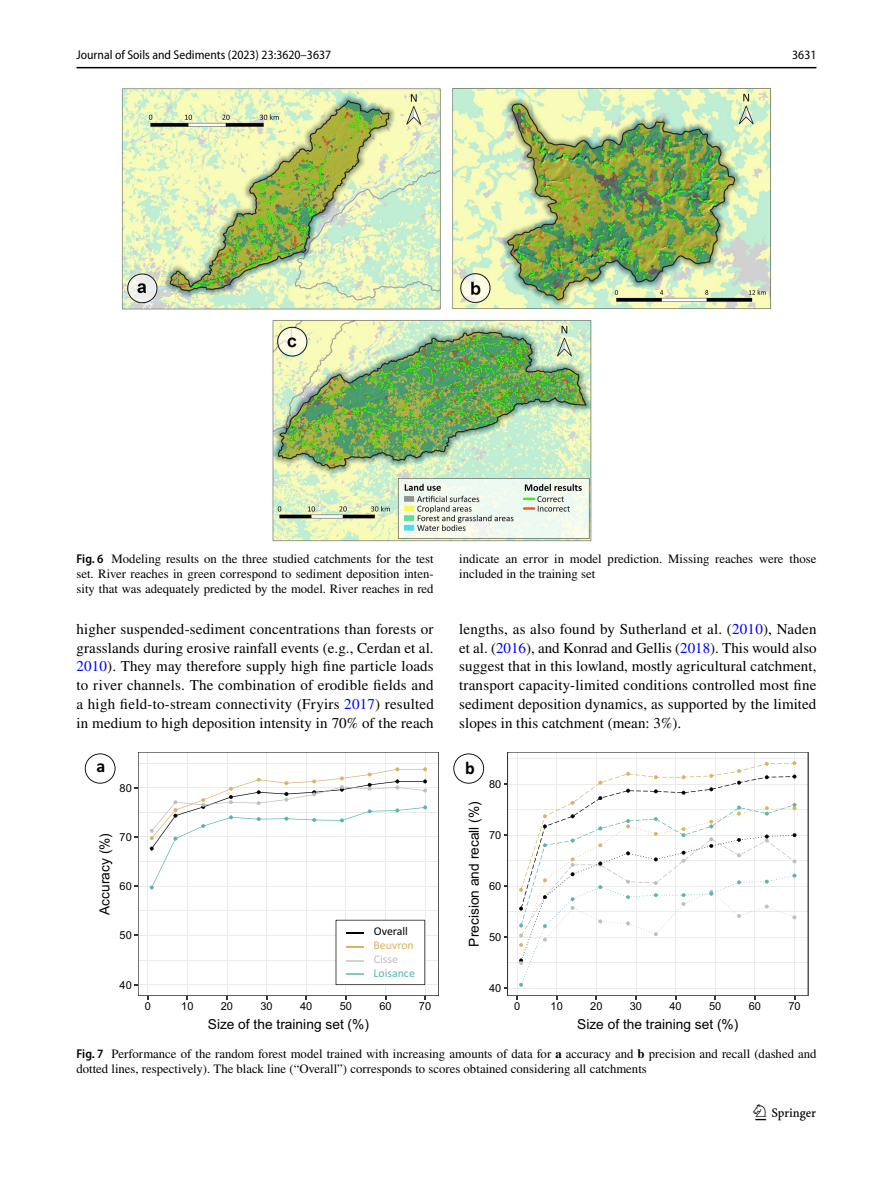
<style>
.page{position:relative;width:893px;height:1187px;background:#fff}
.page>*{position:absolute;margin:0;border:0;box-sizing:border-box;transform-origin:0 0}
.t1{font:22.5px "Springnew Regular 2";color:#000}
.t2{font:18px "Calibri Bold 3";color:#000}
.t3{font:15px/18.8px "STIX";letter-spacing:.005em;color:#000;text-align:justify}
.t4{font:13.8px "Arial MT5";color:#000}
.t5{font:13.8px "Arial MT4";color:#000}
.t6{font:12.75px/15px "STIX";color:#000}
.t7{font:semi-condensed 12.75px "Myriad Pro";color:#000}
.t8{font:11.85px "Calibri";color:#5ab4ac}
.t9{font:11.85px "Calibri";color:#000}
.t10{font:11.85px "Calibri";color:#d8b365}
.t11{font:11.85px "Calibri";color:#bebebe}
.t12{font:10.95px "Arial MT4";color:#000}
.t13{font:10.95px "Arial MT5";color:#000}
.s1{font-family:"Myriad Pro";font-weight:600;font-stretch:semi-condensed}
.s2{color:#00f}
.s3{font-weight:700}
</style>
<div class="page">
<hr style="left:77px;top:67px;width:739px;height:1px;background:#000">
<img style="left:121px;top:87px;width:651px;height:455px">
<svg style="left:138px;top:752px;width:301px;height:243px"></svg>
<svg style="left:507px;top:752px;width:301px;height:243px"></svg>
<svg style="left:336px;top:919px;width:89px;height:65px"></svg>
<svg style="left:85px;top:753px;width:31px;height:30px"></svg>
<svg style="left:453px;top:753px;width:31px;height:30px"></svg>
<p class="t7" style="left:77px;top:48px;width:256px">Journal of Soils and Sediments (2023) 23:3620–3637</p>
<p class="t7" style="left:792px;top:48px;width:26px">3631</p>
<p class="t6" style="left:77px;top:552px;width:359px;text-align:justify"><span class="s1">Fig. 6</span> Modeling results on the three studied catchments for the test set. River reaches in green correspond to sediment deposition inten&shy;sity that was adequately predicted by the model. River reaches in red</p>
<p class="t6" style="left:459px;top:552px;width:359px">indicate an error in model prediction. Missing reaches were those included in the training set</p>
<p class="t3" style="left:77px;top:620px;width:359px">higher suspended-sediment concentrations than forests or grasslands during erosive rainfall events (e.g., Cerdan et al.<br><span class="s2">2010</span>). They may therefore supply high fine particle loads to river channels. The combination of erodible fields and a high field-to-stream connectivity (Fryirs <span class="s2">2017</span>) resulted in medium to high deposition intensity in 70% of the reach</p>
<p class="t3" style="left:459px;top:620px;width:359px">lengths, as also found by Sutherland et al. (<span class="s2">2010</span>), Naden et al. (<span class="s2">2016</span>), and Konrad and Gellis (<span class="s2">2018</span>). This would also suggest that in this lowland, mostly agricultural catchment, transport capacity-limited conditions controlled most fine sediment deposition dynamics, as supported by the limited slopes in this catchment (mean: 3%).</p>
<p class="t2" style="left:96px;top:753px;width:10px">a</p>
<p class="t2" style="left:465px;top:755px;width:11px">b</p>
<p class="t12" style="left:120px;top:780px;width:14px">80</p>
<p class="t13" style="left:489px;top:776px;width:14px">80</p>
<p class="t12" style="left:120px;top:829px;width:14px">70</p>
<p class="t5" style="left:95px;top:914px;width:83px;rotate:-90deg">Accuracy (%)</p>
<p class="t12" style="left:120px;top:878px;width:14px">60</p>
<p class="t12" style="left:120px;top:928px;width:14px">50</p>
<p class="t9" style="left:374px;top:923px;width:36px">Overall</p>
<p class="t10" style="left:373px;top:936px;width:42px">Beuvron</p>
<p class="t11" style="left:374px;top:951px;width:26px">Cisse</p>
<p class="t8" style="left:373px;top:965px;width:43px">Loisance</p>
<p class="t4" style="left:464px;top:946px;width:147px;rotate:-90deg">Precision and recall (%)</p>
<p class="t13" style="left:489px;top:827px;width:14px">70</p>
<p class="t13" style="left:489px;top:878px;width:14px">60</p>
<p class="t13" style="left:489px;top:929px;width:14px">50</p>
<p class="t12" style="left:120px;top:977px;width:14px">40</p>
<p class="t13" style="left:489px;top:980px;width:14px">40</p>
<p class="t12" style="left:145px;top:998px;width:8px">0</p>
<p class="t12" style="left:181px;top:998px;width:14px">10</p>
<p class="t12" style="left:221px;top:998px;width:14px">20</p>
<p class="t12" style="left:260px;top:998px;width:14px">30</p>
<p class="t12" style="left:300px;top:998px;width:14px">40</p>
<p class="t12" style="left:340px;top:998px;width:14px">50</p>
<p class="t12" style="left:379px;top:998px;width:14px">60</p>
<p class="t12" style="left:419px;top:998px;width:14px">70</p>
<p class="t5" style="left:208px;top:1014px;width:162px">Size of the training set (%)</p>
<p class="t13" style="left:514px;top:998px;width:8px">0</p>
<p class="t13" style="left:551px;top:998px;width:14px">10</p>
<p class="t13" style="left:590px;top:998px;width:14px">20</p>
<p class="t13" style="left:630px;top:998px;width:14px">30</p>
<p class="t13" style="left:669px;top:998px;width:14px">40</p>
<p class="t13" style="left:709px;top:998px;width:14px">50</p>
<p class="t13" style="left:749px;top:998px;width:14px">60</p>
<p class="t13" style="left:788px;top:998px;width:14px">70</p>
<p class="t4" style="left:577px;top:1014px;width:162px">Size of the training set (%)</p>
<p class="t6" style="left:77px;top:1047px;width:741px"><span class="s1">Fig. 7</span> Performance of the random forest model trained with increasing amounts of data for <span class="s3">a</span> accuracy and <span class="s3">b</span> precision and recall (dashed and dotted lines, respectively). The black line (“Overall”) corresponds to scores obtained considering all catchments</p>
<h1 class="t1" style="left:755px;top:1104px;width:62px">1 3</h1>
</div>
